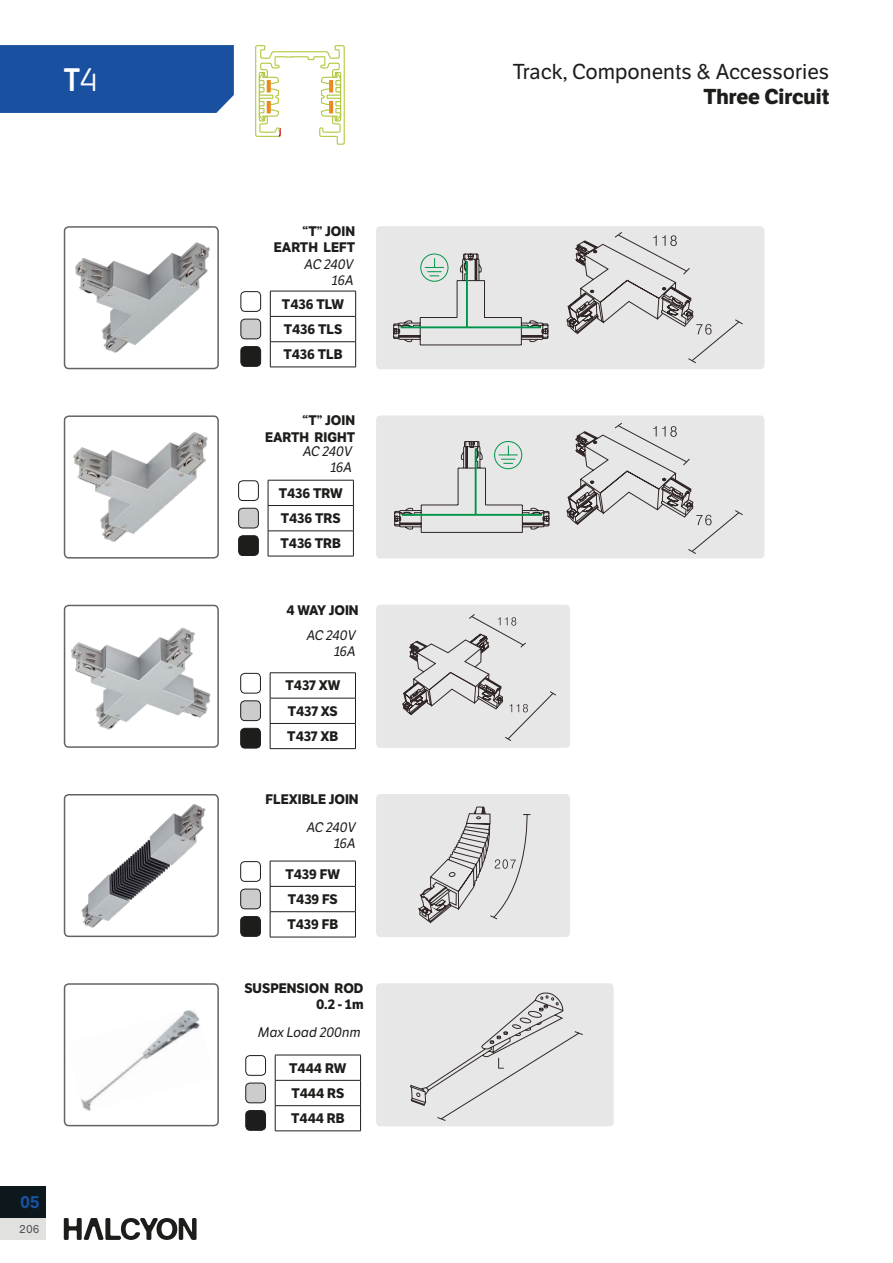
<style>
.page{position:relative;width:893px;height:1263px;background:#fff}
.page>*{position:absolute;margin:0;border:0;box-sizing:border-box;transform-origin:0 0}
.t1{font:700 31.5px "Vox Round";color:#fff}
.t2{font:21px "LFT Etica";color:#1d1d1b}
.t3{font:700 21px "LFT Etica";color:#1d1d1b}
.t4{font:700 18px "Nimbus San";color:#1951a0}
.t5{font:700 13.5px/16.2px "LFT Etica";color:#1d1d1b}
.t6{font:italic 13.5px/16.2px "LFT Etica";color:#1d1d1b;text-align:right}
.t7{font:12px "Nimbus San";color:#57575a}
.s1{font-weight:400}
</style>
<div class="page">
<div style="left:64px;top:226px;width:155px;height:143px;border:2px solid #646363;border-radius:4px"></div>
<div style="left:64px;top:605px;width:155px;height:143px;border:2px solid #646363;border-radius:4px"></div>
<div style="left:64px;top:415px;width:155px;height:143px;border:2px solid #646363;border-radius:4px"></div>
<div style="left:64px;top:794px;width:155px;height:143px;border:2px solid #646363;border-radius:4px"></div>
<div style="left:64px;top:983px;width:155px;height:143px;border:2px solid #646363;border-radius:4px"></div>
<div style="left:0;top:1218px;width:46px;height:22px;background:#e1e1e0"></div>
<div style="left:0;top:1186px;width:46px;height:32px;background:#0d181c"></div>
<svg style="left:64px;top:1218px;width:133px;height:22px"></svg>
<div style="left:0;top:45px;width:234px;height:68px;background:#1951a0"></div>
<div style="left:376px;top:415px;width:388px;height:143px;background:#e7e7e7;border-radius:4px"></div>
<svg style="left:394px;top:441px;width:156px;height:92px"></svg>
<svg style="left:566px;top:422px;width:177px;height:132px"></svg>
<div style="left:239px;top:536px;width:19px;height:19px;background:#1d1d1b;border-radius:4px"></div>
<div style="left:238px;top:535px;width:21px;height:21px;border:1px solid #1d1d1b;border-radius:4px"></div>
<div style="left:239px;top:508px;width:19px;height:20px;background:#ccc;border-radius:4px"></div>
<div style="left:238px;top:508px;width:21px;height:20px;border:1px solid #1d1d1b;border-radius:4px"></div>
<div style="left:238px;top:480px;width:21px;height:21px;border:1px solid #1d1d1b;border-radius:4px"></div>
<hr style="left:268px;top:480px;width:86px;height:1px;background:#1d1d1b">
<hr style="left:268px;top:505px;width:86px;height:1px;background:#1d1d1b">
<hr style="left:268px;top:531px;width:86px;height:1px;background:#1d1d1b">
<svg style="left:268px;top:480px;width:1px;height:76px"></svg>
<svg style="left:353px;top:480px;width:1px;height:76px"></svg>
<hr style="left:268px;top:556px;width:86px;height:1px;background:#1d1d1b">
<img style="left:73px;top:432px;width:135px;height:110px">
<div style="left:376px;top:226px;width:388px;height:143px;background:#e7e7e7;border-radius:4px"></div>
<svg style="left:393px;top:253px;width:156px;height:93px"></svg>
<svg style="left:566px;top:232px;width:177px;height:132px"></svg>
<div style="left:241px;top:347px;width:20px;height:19px;background:#1d1d1b;border-radius:4px"></div>
<div style="left:240px;top:346px;width:21px;height:21px;border:1px solid #1d1d1b;border-radius:4px"></div>
<div style="left:241px;top:319px;width:20px;height:20px;background:#ccc;border-radius:4px"></div>
<div style="left:240px;top:319px;width:21px;height:20px;border:1px solid #1d1d1b;border-radius:4px"></div>
<div style="left:240px;top:291px;width:21px;height:21px;border:1px solid #1d1d1b;border-radius:4px"></div>
<hr style="left:270px;top:291px;width:86px;height:1px;background:#1d1d1b">
<hr style="left:270px;top:316px;width:86px;height:1px;background:#1d1d1b">
<hr style="left:270px;top:341px;width:86px;height:1px;background:#1d1d1b">
<svg style="left:270px;top:291px;width:1px;height:76px"></svg>
<svg style="left:355px;top:291px;width:1px;height:76px"></svg>
<hr style="left:270px;top:367px;width:86px;height:1px;background:#1d1d1b">
<img style="left:75px;top:242px;width:135px;height:111px">
<div style="left:376px;top:605px;width:194px;height:143px;background:#e7e7e7;border-radius:4px"></div>
<svg style="left:402px;top:614px;width:154px;height:127px"></svg>
<div style="left:241px;top:728px;width:19px;height:20px;background:#1d1d1b;border-radius:4px"></div>
<div style="left:240px;top:728px;width:21px;height:20px;border:1px solid #1d1d1b;border-radius:4px"></div>
<div style="left:241px;top:701px;width:19px;height:20px;background:#ccc;border-radius:4px"></div>
<div style="left:240px;top:700px;width:21px;height:21px;border:1px solid #1d1d1b;border-radius:4px"></div>
<div style="left:240px;top:673px;width:21px;height:20px;border:1px solid #1d1d1b;border-radius:4px"></div>
<hr style="left:270px;top:672px;width:86px;height:1px;background:#1d1d1b">
<hr style="left:270px;top:698px;width:86px;height:1px;background:#1d1d1b">
<hr style="left:270px;top:723px;width:86px;height:1px;background:#1d1d1b">
<svg style="left:270px;top:673px;width:1px;height:75px"></svg>
<svg style="left:355px;top:673px;width:1px;height:75px"></svg>
<hr style="left:270px;top:748px;width:86px;height:1px;background:#1d1d1b">
<img style="left:71px;top:627px;width:140px;height:103px">
<div style="left:376px;top:794px;width:194px;height:143px;background:#e7e7e7;border-radius:4px"></div>
<svg style="left:418px;top:806px;width:113px;height:117px"></svg>
<hr style="left:270px;top:861px;width:86px;height:1px;background:#1d1d1b">
<hr style="left:270px;top:886px;width:86px;height:1px;background:#1d1d1b">
<hr style="left:270px;top:911px;width:86px;height:1px;background:#1d1d1b">
<svg style="left:270px;top:861px;width:1px;height:76px"></svg>
<svg style="left:355px;top:861px;width:1px;height:76px"></svg>
<hr style="left:270px;top:937px;width:86px;height:1px;background:#1d1d1b">
<div style="left:241px;top:916px;width:19px;height:20px;background:#1d1d1b;border-radius:4px"></div>
<div style="left:240px;top:916px;width:21px;height:21px;border:1px solid #1d1d1b;border-radius:4px"></div>
<div style="left:241px;top:889px;width:19px;height:20px;background:#ccc;border-radius:4px"></div>
<div style="left:240px;top:889px;width:21px;height:20px;border:1px solid #1d1d1b;border-radius:4px"></div>
<div style="left:240px;top:861px;width:21px;height:21px;border:1px solid #1d1d1b;border-radius:4px"></div>
<img style="left:81px;top:804px;width:125px;height:124px">
<div style="left:246px;top:1110px;width:20px;height:20px;background:#1d1d1b;border-radius:4px"></div>
<div style="left:245px;top:1110px;width:21px;height:21px;border:1px solid #1d1d1b;border-radius:4px"></div>
<div style="left:246px;top:1083px;width:20px;height:20px;background:#ccc;border-radius:4px"></div>
<div style="left:245px;top:1083px;width:21px;height:20px;border:1px solid #1d1d1b;border-radius:4px"></div>
<div style="left:245px;top:1055px;width:21px;height:21px;border:1px solid #1d1d1b;border-radius:4px"></div>
<hr style="left:275px;top:1055px;width:86px;height:1px;background:#1d1d1b">
<hr style="left:275px;top:1080px;width:86px;height:1px;background:#1d1d1b">
<hr style="left:275px;top:1105px;width:86px;height:1px;background:#1d1d1b">
<svg style="left:275px;top:1055px;width:1px;height:75px"></svg>
<svg style="left:360px;top:1055px;width:1px;height:75px"></svg>
<hr style="left:275px;top:1130px;width:86px;height:1px;background:#1d1d1b">
<div style="left:376px;top:983px;width:238px;height:143px;background:#e7e7e7;border-radius:4px"></div>
<svg style="left:410px;top:992px;width:173px;height:129px"></svg>
<img style="left:66px;top:1008px;width:134px;height:104px">
<svg style="left:255px;top:45px;width:90px;height:100px"></svg>
<h1 class="t1" style="left:64px;top:59px;width:35px">T<span class="s1">4</span></h1>
<h3 class="t4" style="left:20px;top:1192px;width:21px">05</h3>
<p class="t7" style="left:19px;top:1222px;width:22px">206</p>
<p class="t5" style="left:274px;top:223px;width:83px;text-align:right">“T” JOIN<br>EARTH LEFT</p>
<p class="t6" style="left:305px;top:256px;width:51px">AC 240V<br>16A</p>
<p class="t5" style="left:283px;top:317px;width:61px;line-height:25.2px">T436 TLS<br>T436 TLB</p>
<p class="t5" style="left:282px;top:296px;width:63px">T436 TLW</p>
<p class="t5" style="left:265px;top:413px;width:92px;text-align:right">“T” JOIN<br>EARTH RIGHT</p>
<p class="t6" style="left:303px;top:443px;width:51px">AC 240V<br>16A</p>
<p class="t5" style="left:279px;top:480px;width:66px;line-height:25.3px">T436 TRW<br>T436 TRS<br>T436 TRB</p>
<p class="t5" style="left:286px;top:602px;width:74px">4 WAY JOIN</p>
<p class="t6" style="left:307px;top:628px;width:51px">AC 240V<br>16A</p>
<p class="t5" style="left:285px;top:678px;width:56px">T437 XW</p>
<p class="t5" style="left:287px;top:698px;width:53px;line-height:25.2px">T437 XS<br>T437 XB</p>
<p class="t5" style="left:266px;top:791px;width:95px">FLEXIBLE JOIN</p>
<p class="t6" style="left:307px;top:819px;width:51px">AC 240V<br>16A</p>
<p class="t5" style="left:285px;top:866px;width:56px">T439 FW</p>
<p class="t5" style="left:287px;top:887px;width:52px;line-height:25.3px">T439 FS<br>T439 FB</p>
<p class="t5" style="left:244px;top:980px;width:121px;text-align:right">SUSPENSION ROD<br>0.2 - 1m</p>
<p class="t6" style="left:258px;top:1024px;width:104px">Max Load 200nm</p>
<p class="t5" style="left:289px;top:1060px;width:59px">T444 RW</p>
<p class="t5" style="left:291px;top:1081px;width:55px;line-height:25.2px">T444 RS<br>T444 RB</p>
<h2 class="t2" style="left:513px;top:59px;width:318px">Track, Components &amp; Accessories</h2>
<h2 class="t3" style="left:703px;top:84px;width:127px">Three Circuit</h2>
</div>
